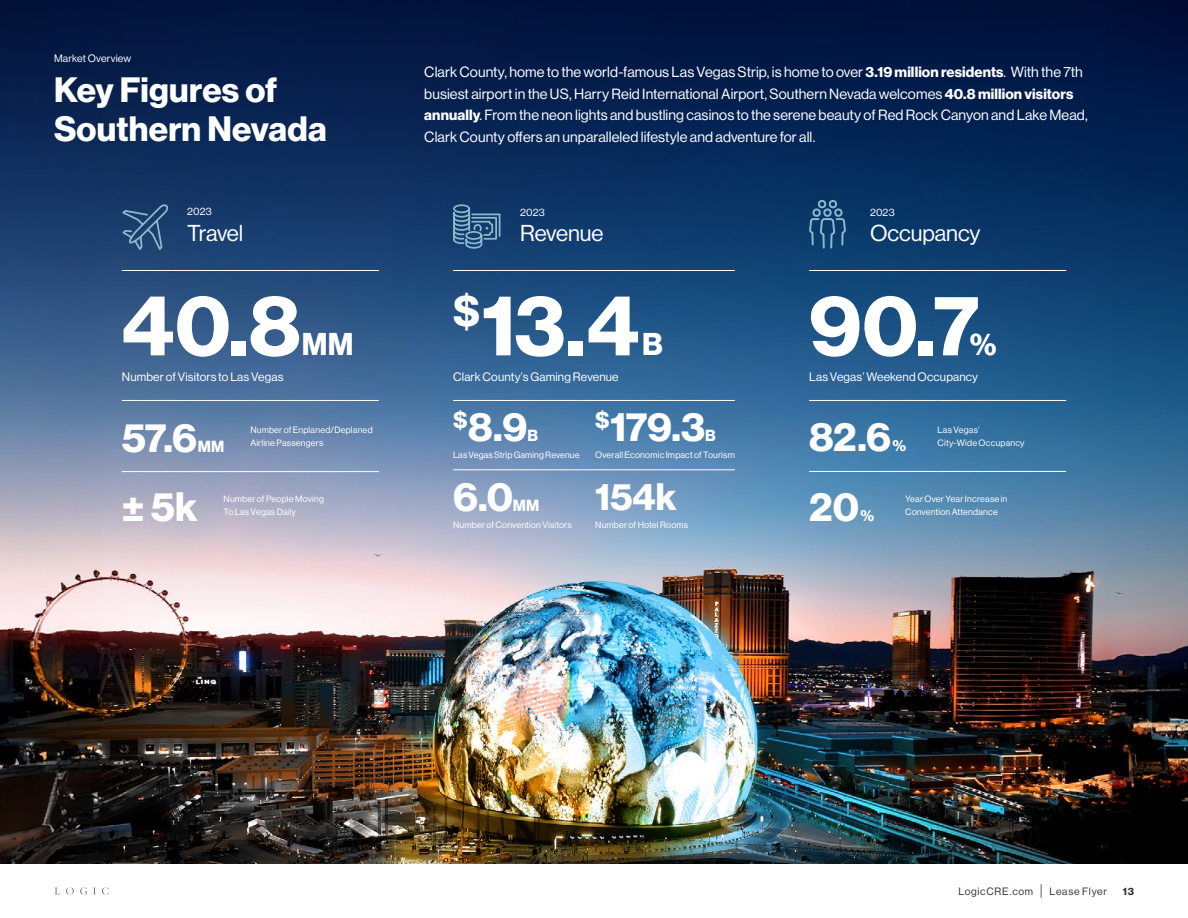
<style>
.page{position:relative;width:1188px;height:918px;background:#fff}
.page>*{position:absolute;margin:0;border:0;box-sizing:border-box;transform-origin:0 0}
.t1{font:84.9px "N Haas Grotesk DS Pro 75 Bd";color:#fff}
.t2{font:40.2px "N Haas Grotesk DS Pro 75 Bd";letter-spacing:-.015em;color:#fff}
.t3{font:37.5px "N Haas Grotesk DS Pro 75 Bd";color:#fff}
.t4{font:34.5px/39px "N Haas Grotesk DS Pro 75 Bd";letter-spacing:.005em;color:#fff}
.t5{font:30.9px "N Haas Grotesk DS Pro 75 Bd";color:#fff}
.t6{font:22.5px "N Haas Grotesk DS Pro 55 Rg";letter-spacing:-.005em;color:#fff}
.t7{font:15.75px "N Haas Grotesk DS Pro 75 Bd";color:#fff}
.t8{font:14.55px/21.8px "N Haas Grotesk DS Pro 55 Rg";letter-spacing:.005em;color:#fff}
.t9{font:12px "N Haas Grotesk DS Pro 55 Rg";letter-spacing:.015em;color:#fff}
.t10{font:10.5px "N Haas Grotesk DS Pro 55 Rg";letter-spacing:.015em;color:#fff}
.t11{font:10.35px "N Haas Grotesk DS Pro 55 Rg";letter-spacing:.07em;color:#373430}
.t12{font:10.35px "N Haas Grotesk DS Pro 75 Bd";color:#373430}
.t13{font:9px/13.5px "N Haas Grotesk DS Pro 55 Rg";letter-spacing:.02em;color:#fff}
.s1{font-family:"N Haas Grotesk DS Pro 75 Bd"}
.s2{font-size:15.6px}
</style>
<div class="page">
<svg style="left:55px;top:888px;width:5px;height:6px"></svg>
<svg style="left:66px;top:887px;width:8px;height:8px"></svg>
<svg style="left:80px;top:887px;width:7px;height:8px"></svg>
<svg style="left:102px;top:887px;width:7px;height:8px"></svg>
<img style="left:0;top:727px;width:1188px;height:137px">
<img style="left:0;top:0;width:1188px;height:727px">
<svg style="left:373px;top:554px;width:9px;height:3px"></svg>
<svg style="left:1116px;top:592px;width:8px;height:2px"></svg>
<svg style="left:120px;top:203px;width:50px;height:50px;background:#2e537d"></svg>
<hr style="left:122px;top:270px;width:257px;height:1px;background:#fff">
<hr style="left:122px;top:400px;width:128px;height:1px;background:#fff">
<hr style="left:250px;top:400px;width:129px;height:1px;background:#fff">
<hr style="left:453px;top:400px;width:129px;height:1px;background:#fff">
<hr style="left:582px;top:400px;width:153px;height:1px;background:#fff">
<hr style="left:453px;top:470px;width:129px;height:1px;background:#fff">
<hr style="left:582px;top:470px;width:153px;height:1px;background:#fff">
<hr style="left:453px;top:270px;width:282px;height:1px;background:#fff">
<svg style="left:452px;top:203px;width:49px;height:47px;background:#39628a"></svg>
<svg style="left:809px;top:200px;width:37px;height:50px;background:#2a5982"></svg>
<hr style="left:809px;top:400px;width:129px;height:1px;background:#fff">
<hr style="left:938px;top:400px;width:128px;height:1px;background:#fff">
<hr style="left:809px;top:471px;width:129px;height:1px;background:#fff">
<hr style="left:938px;top:471px;width:128px;height:1px;background:#fff">
<hr style="left:809px;top:270px;width:257px;height:1px;background:#fff">
<hr style="left:122px;top:471px;width:102px;height:1px;background:#fff">
<hr style="left:224px;top:471px;width:155px;height:1px;background:#fff">
<p class="t10" style="left:54px;top:53px;width:79px">Market Overview</p>
<h3 class="t4" style="left:54px;top:71px;width:274px">Key Figures of<br>Southern Nevada</h3>
<p class="t10" style="left:187px;top:206px;width:26px">2023</p>
<h3 class="t6" style="left:187px;top:221px;width:58px">Travel</h3>
<h1 class="t1" style="left:122px;top:276px;width:180px">40.8</h1>
<h3 class="t5" style="left:302px;top:326px;width:53px">MM</h3>
<p class="t9" style="left:122px;top:370px;width:163px">Number of Visitors to Las Vegas</p>
<p class="t8" style="left:424px;top:61px;width:665px">Clark County, home to the world-famous Las Vegas Strip, is home to over <span class="s1">3.19 million residents</span>. With the 7th busiest airport in the US, Harry Reid International Airport, Southern Nevada welcomes <span class="s1">40.8 million visitors annually</span>. From the neon lights and bustling casinos to the serene beauty of Red Rock Canyon and Lake Mead, Clark County offers an unparalleled lifestyle and adventure for all.</p>
<p class="t10" style="left:520px;top:207px;width:26px">2023</p>
<h3 class="t6" style="left:520px;top:220px;width:85px">Revenue</h3>
<p class="t10" style="left:870px;top:207px;width:26px">2023</p>
<h3 class="t6" style="left:870px;top:220px;width:112px">Occupancy</h3>
<h1 class="t1" style="left:453px;top:276px;width:188px"><sup>$</sup>13.4</h1>
<h3 class="t5" style="left:642px;top:326px;width:22px">B</h3>
<p class="t9" style="left:453px;top:370px;width:167px">Clark County’s Gaming Revenue</p>
<h1 class="t1" style="left:809px;top:276px;width:172px">90.7</h1>
<h3 class="t5" style="left:970px;top:326px;width:28px">%</h3>
<p class="t9" style="left:809px;top:370px;width:170px">Las Vegas’ Weekend Occupancy</p>
<h2 class="t2" style="left:453px;top:404px;width:76px"><sup>$</sup>8.9</h2>
<h2 class="t2" style="left:595px;top:404px;width:112px"><sup>$</sup>179.3</h2>
<h2 class="t2" style="left:809px;top:414px;width:84px">82.6</h2>
<h2 class="t2" style="left:122px;top:414px;width:77px">57.6</h2>
<p class="t13" style="left:938px;top:423px;width:88px">Las Vegas’<br>City-Wide Occupancy</p>
<p class="t13" style="left:250px;top:423px;width:124px">Number of Enplaned/Deplaned<br>Airline Passengers</p>
<p class="t7" style="left:527px;top:427px;width:12px">B</p>
<p class="t7" style="left:705px;top:427px;width:12px">B</p>
<p class="t7" style="left:198px;top:437px;width:28px">MM</p>
<p class="t7" style="left:893px;top:437px;width:15px">%</p>
<p class="t13" style="left:453px;top:448px;width:128px">Las Vegas Strip Gaming Revenue</p>
<p class="t13" style="left:595px;top:448px;width:141px">Overall Economic Impact of Tourism</p>
<h2 class="t2" style="left:453px;top:473px;width:62px">6.0</h2>
<h3 class="t3" style="left:595px;top:475px;width:83px">154k</h3>
<h2 class="t2" style="left:122px;top:483px;width:77px">± 5k</h2>
<p class="t13" style="left:224px;top:492px;width:102px">Number of People Moving<br>To Las Vegas Daily</p>
<h2 class="t2" style="left:809px;top:483px;width:52px">20</h2>
<p class="t13" style="left:905px;top:492px;width:104px">Year Over Year Increase in<br>Convention Attendance</p>
<p class="t7" style="left:513px;top:496px;width:28px">MM</p>
<p class="t7" style="left:860px;top:506px;width:15px">%</p>
<p class="t13" style="left:453px;top:518px;width:120px">Number of Convention Visitors</p>
<p class="t13" style="left:595px;top:518px;width:95px">Number of Hotel Rooms</p>
<p class="t11" style="left:958px;top:885px;width:150px">LogicCRE.com <span class="s2">|</span> Lease Flyer</p>
<p class="t12" style="left:1123px;top:885px;width:13px">13</p>
</div>
